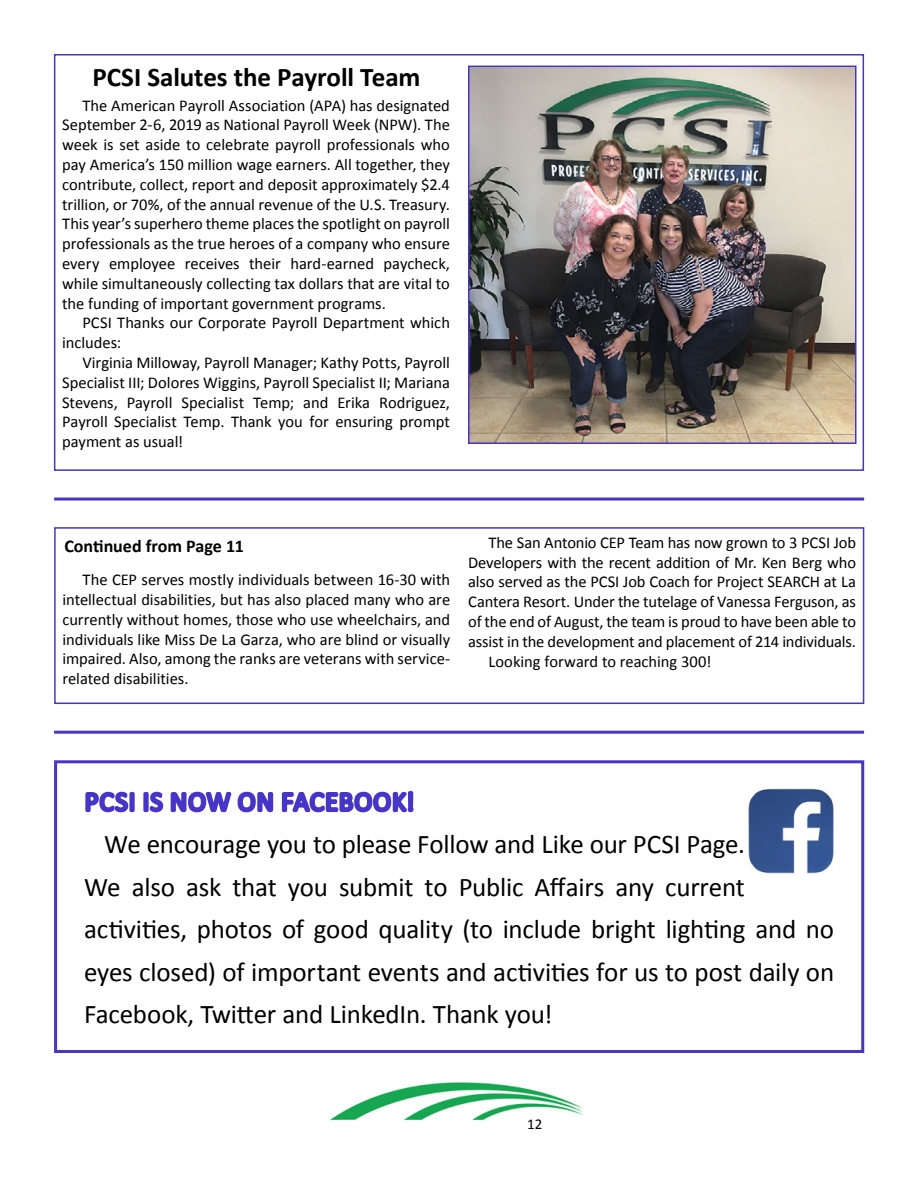
<style>
.page{position:relative;width:918px;height:1188px;background:#fff}
.page>*{position:absolute;margin:0;border:0;box-sizing:border-box;transform-origin:0 0}
.t1{font:27px/42.5px "Calibri";letter-spacing:-.01em;color:#000}
.t2{font:700 27px "Calibri";letter-spacing:-.005em;color:#000}
.t3{font:700 18px "Calibri";color:#000}
.t4{font:16.5px/19.8px "Calibri";letter-spacing:-.005em;color:#000;text-align:justify}
.t5{font:15px "Calibri";color:#000}
</style>
<div class="page">
<img style="left:330px;top:1082px;width:252px;height:39px">
<img style="left:471px;top:69px;width:382px;height:372px">
<div style="left:468px;top:66px;width:388px;height:378px;border:2px solid #4735c7"></div>
<hr style="left:54px;top:498px;width:810px;height:3px;background:#4735c7">
<div style="left:54px;top:527px;width:810px;height:177px;border:2px solid #4735c7"></div>
<hr style="left:54px;top:731px;width:810px;height:3px;background:#4735c7">
<svg style="left:83px;top:469px;width:333px;height:344px"></svg>
<div style="left:54px;top:760px;width:810px;height:293px;border:3px solid #4735c7"></div>
<img style="left:748px;top:788px;width:86px;height:86px">
<h1 class="t2" style="left:92px;top:60px;width:330px">PCSI Salutes the Payroll Team</h1>
<p class="t4" style="left:62px;top:95px;width:389px;text-indent:20px">The American Payroll Association (APA) has designated September 2-6, 2019 as National Payroll Week (NPW). The week is set aside to celebrate payroll professionals who pay America’s 150 million wage earners. All together, they contribute, collect, report and deposit approximately $2.4 trillion, or 70%, of the annual revenue of the U.S. Treasury.<br>This year’s superhero theme places the spotlight on payroll professionals as the true heroes of a company who ensure every employee receives their hard-earned paycheck, while simultaneously collecting tax dollars that are vital to the funding of important government programs.</p>
<p class="t4" style="left:62px;top:313px;width:389px;text-indent:20px">PCSI Thanks our Corporate Payroll Department which includes:</p>
<p class="t4" style="left:62px;top:353px;width:389px;text-indent:20px">Virginia Milloway, Payroll Manager; Kathy Potts, Payroll Specialist III; Dolores Wiggins, Payroll Specialist II; Mariana Stevens, Payroll Specialist Temp; and Erika Rodriguez, Payroll Specialist Temp. Thank you for ensuring prompt payment as usual!</p>
<p class="t3" style="left:64px;top:534px;width:181px">Continued from Page 11</p>
<p class="t4" style="left:62px;top:570px;width:389px;text-indent:20px">The CEP serves mostly individuals between 16-30 with intellectual disabilities, but has also placed many who are currently without homes, those who use wheelchairs, and individuals like Miss De La Garza, who are blind or visually impaired. Also, among the ranks are veterans with service&shy;related disabilities.</p>
<p class="t4" style="left:488px;top:532px;width:369px">The San Antonio CEP Team has now grown to 3 PCSI Job</p>
<p class="t4" style="left:468px;top:552px;width:389px">Developers with the recent addition of Mr. Ken Berg who</p>
<p class="t4" style="left:468px;top:572px;width:389px">also served as the PCSI Job Coach for Project SEARCH at La</p>
<p class="t4" style="left:468px;top:592px;width:389px">Cantera Resort. Under the tutelage of Vanessa Ferguson, as</p>
<p class="t4" style="left:468px;top:612px;width:389px">of the end of August, the team is proud to have been able to</p>
<p class="t4" style="left:468px;top:631px;width:389px">assist in the development and placement of 214 individuals.</p>
<p class="t4" style="left:488px;top:651px;width:225px">Looking forward to reaching 300!</p>
<p class="t1" style="left:84px;top:823px;width:752px;text-indent:20px">We encourage you to please Follow and Like our PCSI Page.<br>We also ask that you submit to Public Affairs any current activities, photos of good quality (to include bright lighting and no eyes closed) of important events and activities for us to post daily on Facebook, Twitter and LinkedIn. Thank you!</p>
<p class="t5" style="left:527px;top:1114px;width:17px">12</p>
</div>
